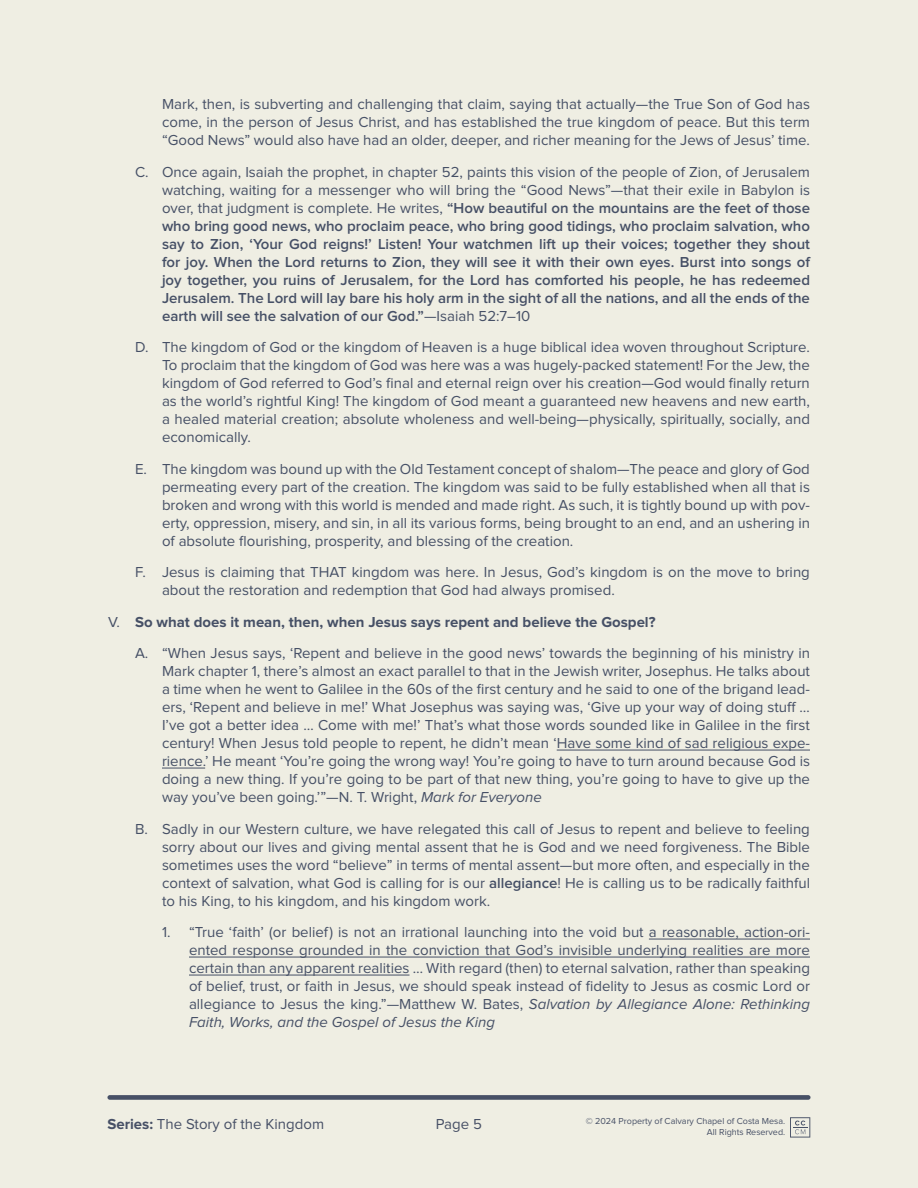
<style>
.page{position:relative;width:918px;height:1188px;background:#efeee3}
.page>*{position:absolute;margin:0;border:0;box-sizing:border-box;transform-origin:0 0}
.t1{font:15px/18px "Proxima Nova";color:#465066;text-align:justify}
.t2{font:600 15px/18px "Proxima Nova";color:#465066;text-align:justify}
.t3{font:15px "Proxima Nova";color:#475066}
.t4{font:9px/10.8px "Proxima Nova";color:#475066;text-align:right}
.s1{font-weight:400}
.s2{font-weight:700}
.s3{font-style:italic}
.s4{font-weight:600}
</style>
<div class="page">
<hr style="left:557px;top:750px;width:253px;height:1px;background:#465066">
<hr style="left:162px;top:768px;width:43px;height:1px;background:#465066">
<hr style="left:649px;top:939px;width:161px;height:1px;background:#465066">
<hr style="left:189px;top:957px;width:621px;height:1px;background:#465066">
<hr style="left:189px;top:975px;width:221px;height:1px;background:#465066">
<div style="left:107px;top:1095px;width:704px;height:5px;background:#475066;border-radius:2px"></div>
<svg style="left:790px;top:1117px;width:20px;height:21px"></svg>
<p class="t1" style="left:162px;top:95px;width:650px">Mark, then, is subverting and challenging that claim, saying that actually—the True Son of God has come, in the person of Jesus Christ, and has established the true kingdom of peace. But this term “Good News” would also have had an older, deeper, and richer meaning for the Jews of Jesus’ time.</p>
<p class="t2" style="left:162px;top:163px;width:650px;text-indent:-27px"><span class="s1">C. Once again, Isaiah the prophet, in chapter 52, paints this vision of the people of Zion, of Jerusalem watching, waiting for a messenger who will bring the “Good News”—that their exile in Babylon is over, that judgment is complete. He writes,</span> “How beautiful on the mountains are the feet of those who bring good news, who proclaim peace, who bring good tidings, who proclaim salvation, who say to Zion, ‘Your God reigns!’ Listen! Your watchmen lift up their voices; together they shout for joy. When the Lord returns to Zion, they will see it with their own eyes. Burst into songs of joy together, you ruins of Jerusalem, for the Lord has comforted his people, he has redeemed Jerusalem. The Lord will lay bare his holy arm in the sight of all the nations, and all the ends of the earth will see the salvation of our God.”<span class="s1">—Isaiah 52:7–10</span></p>
<p class="t1" style="left:162px;top:338px;width:650px;text-indent:-27px">D. The kingdom of God or the kingdom of Heaven is a huge biblical idea woven throughout Scripture.<br>To proclaim that the kingdom of God was here was a was hugely-packed statement! For the Jew, the kingdom of God referred to God’s final and eternal reign over his creation—God would finally return as the world’s rightful King! The kingdom of God meant a guaranteed new heavens and new earth, a healed material creation; absolute wholeness and well-being—physically, spiritually, socially, and economically.</p>
<p class="t1" style="left:162px;top:460px;width:650px;text-indent:-27px">E. The kingdom was bound up with the Old Testament concept of shalom—The peace and glory of God permeating every part of the creation. The kingdom was said to be fully established when all that is broken and wrong with this world is mended and made right. As such, it is tightly bound up with pov&shy;erty, oppression, misery, and sin, in all its various forms, being brought to an end, and an ushering in of absolute flourishing, prosperity, and blessing of the creation.</p>
<p class="t1" style="left:162px;top:563px;width:649px;text-indent:-27px">F. Jesus is claiming that THAT kingdom was here. In Jesus, God’s kingdom is on the move to bring about the restoration and redemption that God had always promised.</p>
<p class="t1" style="left:135px;top:606px;width:677px;line-height:31.5px;text-indent:-27px">V. <span class="s2">So what does it mean, then, when Jesus says repent and believe the Gospel?<br></span>A. “When Jesus says, ‘Repent and believe in the good news’ towards the beginning of his ministry in</p>
<p class="t1" style="left:162px;top:662px;width:650px">Mark chapter 1, there’s almost an exact parallel to that in the Jewish writer, Josephus. He talks about a time when he went to Galilee in the 60s of the first century and he said to one of the brigand lead&shy;ers, ‘Repent and believe in me!’ What Josephus was saying was, ‘Give up your way of doing stuff … I’ve got a better idea … Come with me!’ That’s what those words sounded like in Galilee in the first century! When Jesus told people to repent, he didn’t mean ‘Have some kind of sad religious expe&shy;rience.’ He meant ‘You’re going the wrong way! You’re going to have to turn around because God is doing a new thing. If you’re going to be part of that new thing, you’re going to have to give up the way you’ve been going.’”—N. T. Wright, <span class="s3">Mark for Everyone</span></p>
<p class="t1" style="left:162px;top:820px;width:650px;text-indent:-27px">B. Sadly in our Western culture, we have relegated this call of Jesus to repent and believe to feeling sorry about our lives and giving mental assent that he is God and we need forgiveness. The Bible sometimes uses the word “believe” in terms of mental assent—but more often, and especially in the context of salvation, what God is calling for is our <span class="s4">allegiance</span>! He is calling us to be radically faithful to his King, to his kingdom, and his kingdom work.</p>
<p class="t1" style="left:189px;top:923px;width:623px;text-indent:-27px">1. “True ‘faith’ (or belief) is not an irrational launching into the void but a reasonable, action-ori&shy;ented response grounded in the conviction that God’s invisible underlying realities are more certain than any apparent realities … With regard (then) to eternal salvation, rather than speaking of belief, trust, or faith in Jesus, we should speak instead of fidelity to Jesus as cosmic Lord or allegiance to Jesus the king.”—Matthew W. Bates, <span class="s3">Salvation by Allegiance Alone: Rethinking Faith, Works, and the Gospel of Jesus the King</span></p>
<p class="t3" style="left:107px;top:1116px;width:218px"><span class="s2">Series:</span> The Story of the Kingdom</p>
<p class="t4" style="left:586px;top:1116px;width:201px">© 2024 Property of Calvary Chapel of Costa Mesa.<br>All Rights Reserved.</p>
<p class="t3" style="left:436px;top:1116px;width:48px">Page 5</p>
</div>
